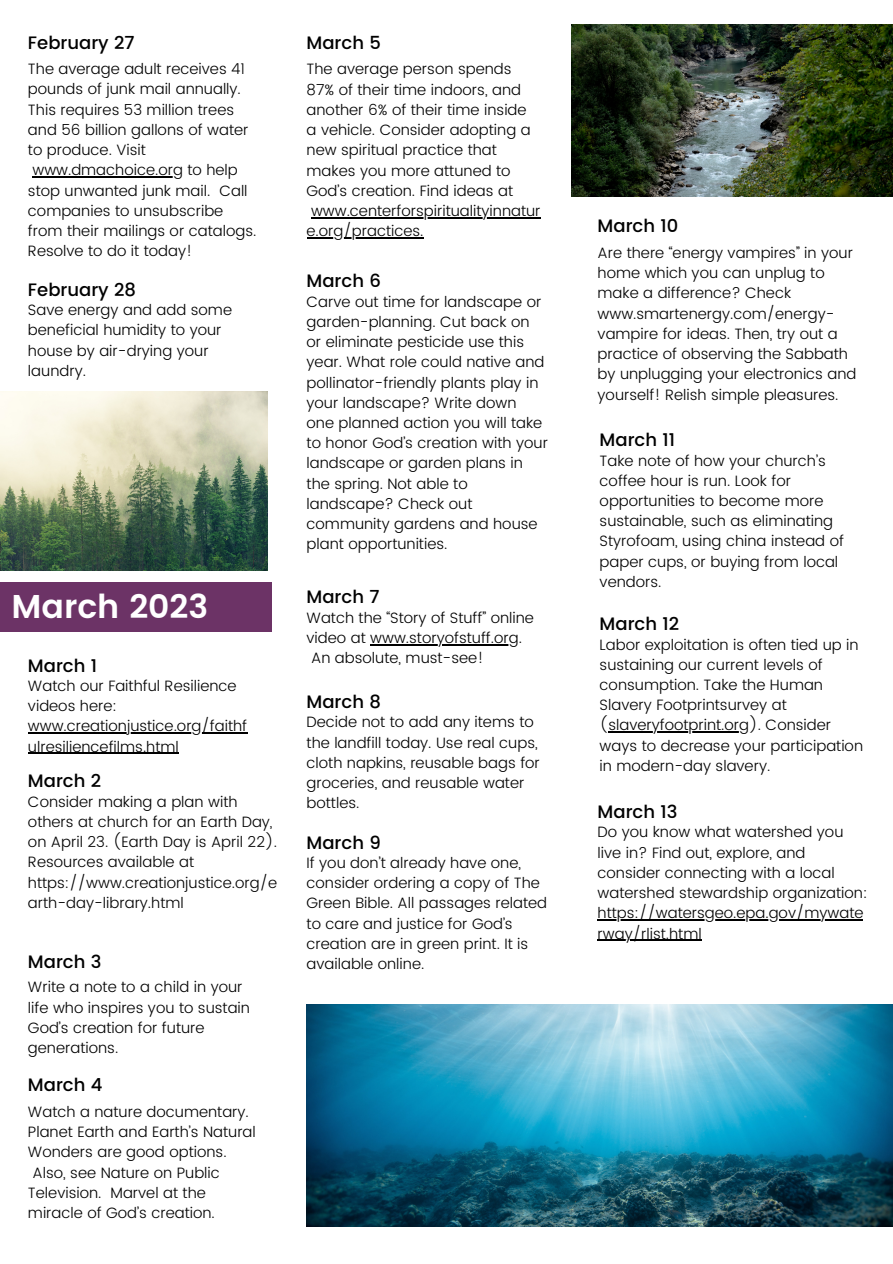
<style>
.page{position:relative;width:893px;height:1264px;background:#fff}
.page>*{position:absolute;margin:0;border:0;box-sizing:border-box;transform-origin:0 0}
.t1{font:600 33px "Poppins";color:#fff}
.t2{font:500 18px "Poppins";color:#000}
.t3{font:300 15px/20.2px "Poppins";color:#000}
</style>
<div class="page">
<img style="left:0;top:392px;width:267px;height:178px">
<img style="left:306px;top:1004px;width:586px;height:222px">
<img style="left:571px;top:25px;width:321px;height:172px">
<hr style="left:32px;top:176px;width:151px;height:2px;background:#000">
<hr style="left:28px;top:732px;width:219px;height:1px;background:#000">
<hr style="left:28px;top:752px;width:151px;height:1px;background:#000">
<hr style="left:311px;top:217px;width:229px;height:1px;background:#000">
<hr style="left:306px;top:237px;width:117px;height:1px;background:#000">
<hr style="left:370px;top:644px;width:148px;height:1px;background:#000">
<hr style="left:608px;top:731px;width:141px;height:1px;background:#000">
<hr style="left:597px;top:919px;width:266px;height:1px;background:#000">
<hr style="left:597px;top:939px;width:104px;height:1px;background:#000">
<div style="left:0;top:582px;width:271px;height:50px;background:#6c3366"></div>
<p class="t2" style="left:28px;top:32px;width:108px">February 27</p>
<p class="t3" style="left:28px;top:59px;width:230px">The average adult receives 41 pounds of junk mail annually.<br>This requires 53 million trees and 56 billion gallons of water to produce. Visit www.dmachoice.org to help stop unwanted junk mail. Call companies to unsubscribe from their mailings or catalogs.<br>Resolve to do it today!</p>
<p class="t2" style="left:28px;top:279px;width:109px">February 28</p>
<p class="t3" style="left:28px;top:300px;width:205px">Save energy and add some beneficial humidity to your house by air-drying your laundry.</p>
<h1 class="t1" style="left:11px;top:587px;width:198px">March 2023</h1>
<p class="t2" style="left:28px;top:655px;width:71px">March 1</p>
<p class="t3" style="left:28px;top:675px;width:221px">Watch our Faithful Resilience videos here: www.creationjustice.org/faithf ulresiliencefilms.html</p>
<p class="t2" style="left:28px;top:770px;width:75px">March 2</p>
<p class="t3" style="left:28px;top:791px;width:251px">Consider making a plan with others at church for an Earth Day, on April 23. (Earth Day is April 22).<br>Resources available at https://www.creationjustice.org/e arth-day-library.html</p>
<p class="t2" style="left:28px;top:950px;width:75px">March 3</p>
<p class="t3" style="left:28px;top:977px;width:223px">Write a note to a child in your life who inspires you to sustain<br>God’s creation for future generations.</p>
<p class="t2" style="left:28px;top:1073px;width:76px">March 4</p>
<p class="t3" style="left:28px;top:1101px;width:229px">Watch a nature documentary.<br>Planet Earth and Earth’s Natural<br>Wonders are good options.<br>Also, see Nature on Public<br>Television. Marvel at the miracle of God’s creation.</p>
<p class="t2" style="left:306px;top:32px;width:76px">March 5</p>
<p class="t3" style="left:306px;top:59px;width:235px">The average person spends<br>87% of their time indoors, and another 6% of their time inside<br>a vehicle. Consider adopting a new spiritual practice that makes you more attuned to<br>God’s creation. Find ideas at www.centerforspiritualityinnatur e.org/practices.</p>
<p class="t2" style="left:306px;top:270px;width:76px">March 6</p>
<p class="t3" style="left:306px;top:291px;width:243px">Carve out time for landscape or garden-planning. Cut back on or eliminate pesticide use this year. What role could native and pollinator-friendly plants play in your landscape? Write down<br>one planned action you will take to honor God’s creation with your landscape or garden plans in the spring. Not able to landscape? Check out community gardens and house plant opportunities.</p>
<p class="t2" style="left:306px;top:586px;width:74px">March 7</p>
<p class="t3" style="left:306px;top:607px;width:229px">Watch the “Story of Stuff” online video at www.storyofstuff.org.<br>An absolute, must-see!</p>
<p class="t2" style="left:306px;top:691px;width:76px">March 8</p>
<p class="t3" style="left:306px;top:712px;width:235px">Decide not to add any items to the landfill today. Use real cups, cloth napkins, reusable bags for groceries, and reusable water bottles.</p>
<p class="t2" style="left:306px;top:832px;width:76px">March 9</p>
<p class="t3" style="left:306px;top:852px;width:242px">If you don’t already have one, consider ordering a copy of The<br>Green Bible. All passages related to care and justice for God’s creation are in green print. It is available online.</p>
<p class="t2" style="left:597px;top:215px;width:82px">March 10</p>
<p class="t3" style="left:597px;top:242px;width:260px">Are there “energy vampires” in your home which you can unplug to make a difference? Check www.smartenergy.com/energy&shy;vampire for ideas. Then, try out a practice of observing the Sabbath by unplugging your electronics and yourself! Relish simple pleasures.</p>
<p class="t2" style="left:599px;top:429px;width:77px">March 11</p>
<p class="t3" style="left:599px;top:450px;width:246px">Take note of how your church’s coffee hour is run. Look for opportunities to become more sustainable, such as eliminating<br>Styrofoam, using china instead of paper cups, or buying from local vendors.</p>
<p class="t2" style="left:599px;top:613px;width:81px">March 12</p>
<p class="t3" style="left:599px;top:634px;width:265px">Labor exploitation is often tied up in sustaining our current levels of consumption. Take the Human<br>Slavery Footprintsurvey at (slaveryfootprint.org). Consider ways to decrease your participation in modern-day slavery.</p>
<p class="t2" style="left:597px;top:801px;width:81px">March 13</p>
<p class="t3" style="left:597px;top:822px;width:271px">Do you know what watershed you live in? Find out, explore, and consider connecting with a local watershed stewardship organization: https://watersgeo.epa.gov/mywate rway/rlist.html</p>
</div>
